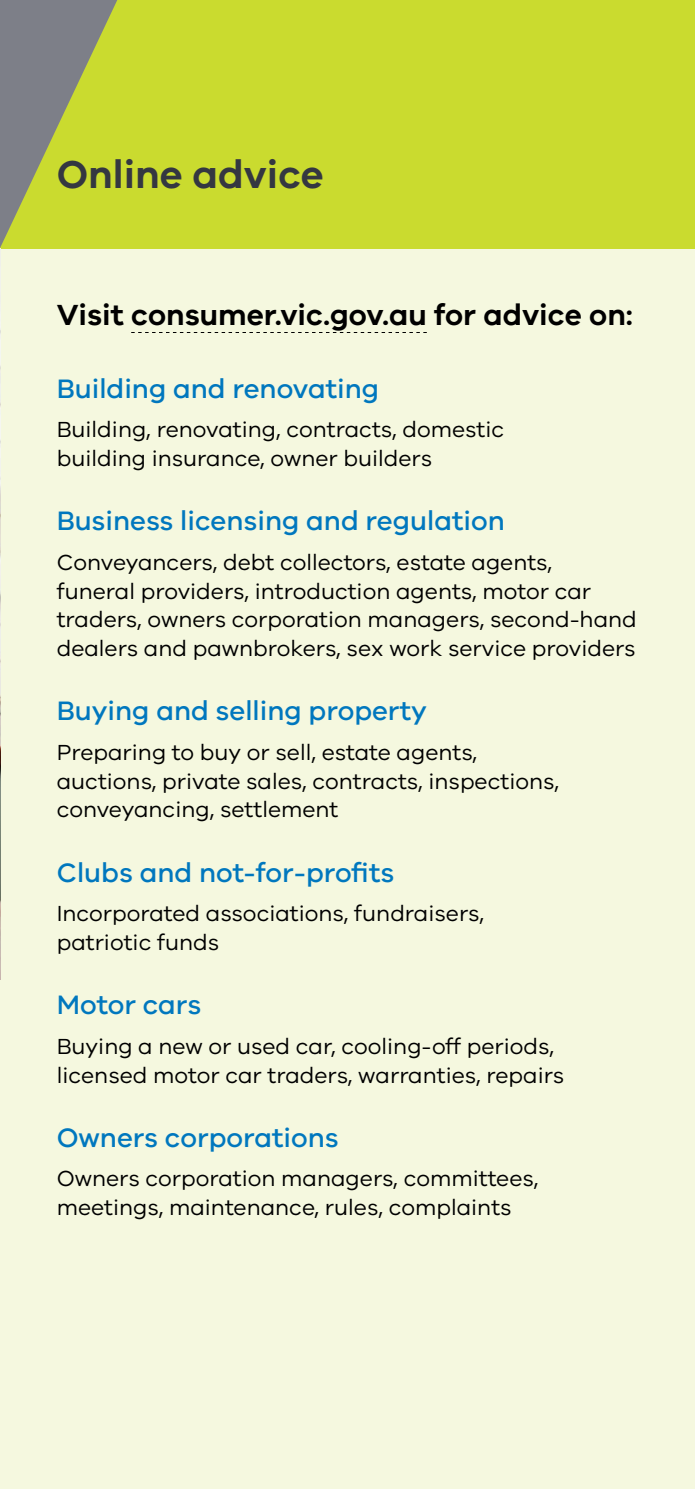
<style>
.page{position:relative;width:695px;height:1489px;background:#fff}
.page>*{position:absolute;margin:0;border:0;box-sizing:border-box;transform-origin:0 0}
.H2_black{font:600 40px "VIC";color:#343741}
.Body_Copy_Large{font:600 30px "VIC";color:#000}
.t1{font:500 27.5px "VIC";color:#0077be}
.Body_Copy{font:22.5px/28.8px "VIC";color:#000}
</style>
<div class="page">
<div style="left:0;top:248px;width:694px;height:1240px;background:#f5f8df"></div>
<div style="left:0;top:0;width:694px;height:248px;background:#cadb2f"></div>
<img style="left:0;top:249px;width:1px;height:730px">
<svg style="left:131px;top:332px;width:296px;height:1px"></svg>
<svg style="left:0;top:0;width:117px;height:248px"></svg>
<h2 class="H2_black" style="left:57px;top:151px;width:268px">Online advice</h2>
<p class="Body_Copy_Large" style="left:57px;top:296px;width:577px">Visit consumer.vic.gov.au for advice on:</p>
<h3 class="t1" style="left:57px;top:372px;width:324px">Building and renovating</h3>
<p class="Body_Copy" style="left:57px;top:414px;width:449px">Building, renovating, contracts, domestic building insurance, owner builders</p>
<h3 class="t1" style="left:57px;top:504px;width:449px">Business licensing and regulation</h3>
<p class="Body_Copy" style="left:57px;top:547px;width:581px">Conveyancers, debt collectors, estate agents,<br>funeral providers, introduction agents, motor car traders, owners corporation managers, second-hand dealers and pawnbrokers, sex work service providers</p>
<h3 class="t1" style="left:57px;top:694px;width:372px">Buying and selling property</h3>
<p class="Body_Copy" style="left:57px;top:737px;width:504px">Preparing to buy or sell, estate agents, auctions, private sales, contracts, inspections, conveyancing, settlement</p>
<h3 class="t1" style="left:57px;top:856px;width:339px">Clubs and not-for-profits</h3>
<p class="Body_Copy" style="left:57px;top:898px;width:429px">Incorporated associations, fundraisers, patriotic funds</p>
<h3 class="t1" style="left:57px;top:988px;width:146px">Motor cars</h3>
<p class="Body_Copy" style="left:57px;top:1031px;width:509px">Buying a new or used car, cooling-off periods, licensed motor car traders, warranties, repairs</p>
<h3 class="t1" style="left:57px;top:1121px;width:283px">Owners corporations</h3>
<p class="Body_Copy" style="left:57px;top:1163px;width:483px">Owners corporation managers, committees, meetings, maintenance, rules, complaints</p>
</div>
